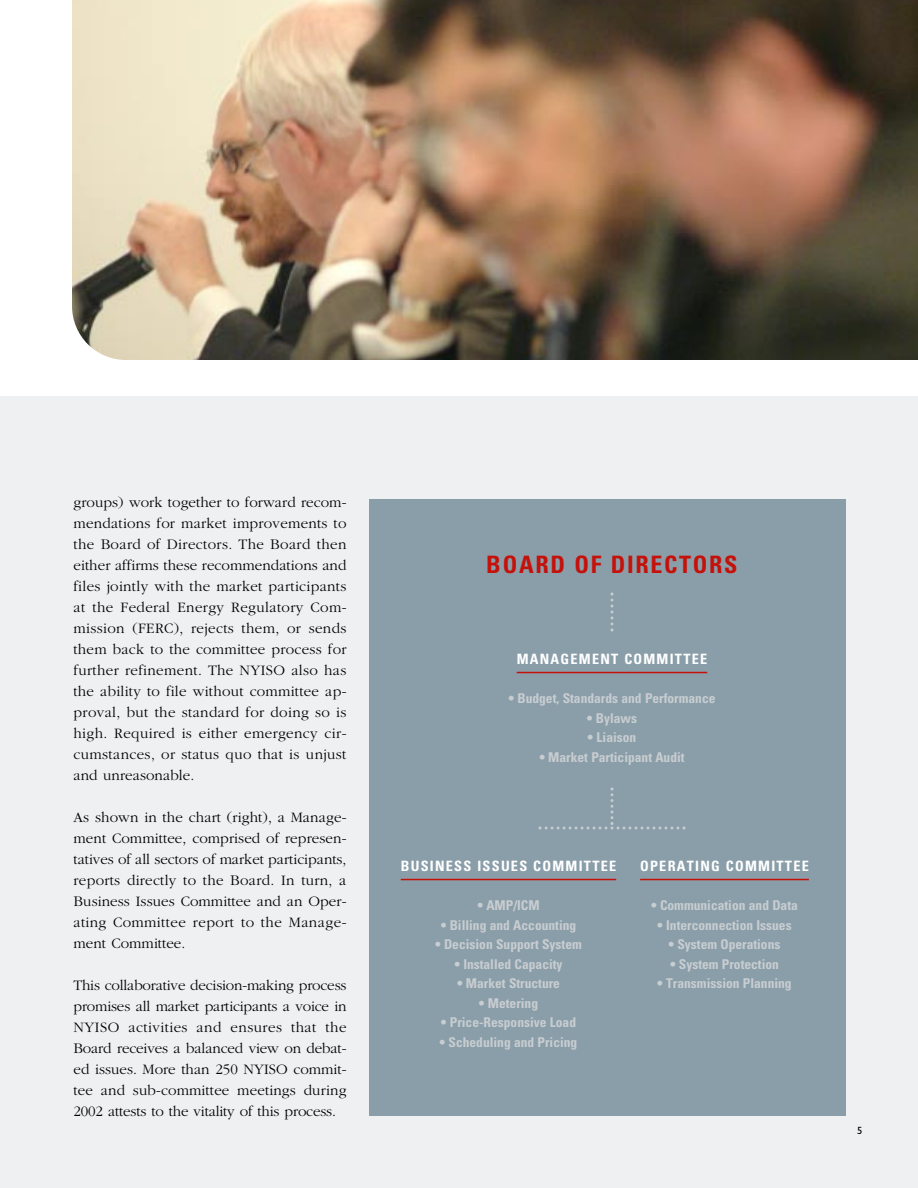
<style>
.page{position:relative;width:918px;height:1188px;background:#fff}
.page>*{position:absolute;margin:0;border:0;box-sizing:border-box;transform-origin:0 0}
.t1{font:700 condensed 24px "Univers";letter-spacing:.07em;color:#c4120b}
.t2{font:300 15px/21px "Garamond";letter-spacing:.01em;color:#000;text-align:justify}
.t3{font:700 condensed 14.25px "Univers";letter-spacing:.09em;color:#fff}
.t4{font:700 condensed 13.5px "Univers";color:#c8cdd0}
.t5{font:10.5px "Gill Sans";color:#000}
</style>
<div class="page">
<div style="left:0;top:396px;width:918px;height:792px;background:#eef0f1"></div>
<div style="left:369px;top:500px;width:477px;height:616px;background:#8a9eaa"></div>
<hr style="left:517px;top:672px;width:190px;height:1px;background:#c4120b">
<hr style="left:401px;top:879px;width:215px;height:1px;background:#c4120b">
<hr style="left:640px;top:879px;width:169px;height:1px;background:#c4120b">
<img style="left:72px;top:0;width:846px;height:360px">
<svg style="left:610px;top:592px;width:4px;height:40px"></svg>
<svg style="left:538px;top:788px;width:148px;height:42px"></svg>
<p class="t2" style="left:74px;top:493px;width:275px">groups) work together to forward recom&shy;mendations for market improvements to the Board of Directors. The Board then either affirms these recommendations and files jointly with the market participants at the Federal Energy Regulatory Com&shy;mission (FERC), rejects them, or sends them back to the committee process for further refinement. The NYISO also has the ability to file without committee ap&shy;proval, but the standard for doing so is high. Required is either emergency cir&shy;cumstances, or status quo that is unjust and unreasonable.</p>
<p class="t2" style="left:74px;top:808px;width:275px">As shown in the chart (right), a Manage&shy;ment Committee, comprised of represen&shy;tatives of all sectors of market participants, reports directly to the Board. In turn, a Business Issues Committee and an Oper&shy;ating Committee report to the Manage&shy;ment Committee.</p>
<p class="t2" style="left:74px;top:976px;width:275px">This collaborative decision-making process promises all market participants a voice in NYISO activities and ensures that the Board receives a balanced view on debat&shy;ed issues. More than 250 NYISO commit&shy;tee and sub-committee meetings during 2002 attests to the vitality of this process.</p>
<h1 class="t1" style="left:486px;top:556px;width:253px">BOARD OF DIRECTORS</h1>
<p class="t3" style="left:517px;top:654px;width:192px">MANAGEMENT COMMITTEE</p>
<p class="t4" style="left:508px;top:694px;width:209px">• Budget, Standards and Performance</p>
<p class="t4" style="left:587px;top:713px;width:52px">• Bylaws</p>
<p class="t4" style="left:588px;top:733px;width:50px">• Liaison</p>
<p class="t4" style="left:539px;top:752px;width:147px">• Market Participant Audit</p>
<p class="t3" style="left:401px;top:861px;width:217px">BUSINESS ISSUES COMMITTEE</p>
<p class="t4" style="left:477px;top:901px;width:64px">• AMP/ICM</p>
<p class="t4" style="left:441px;top:920px;width:137px">• Billing and Accounting</p>
<p class="t4" style="left:435px;top:940px;width:148px">• Decision Support System</p>
<p class="t4" style="left:454px;top:959px;width:110px">• Installed Capacity</p>
<p class="t4" style="left:457px;top:979px;width:104px">• Market Structure</p>
<p class="t4" style="left:479px;top:998px;width:61px">• Metering</p>
<p class="t4" style="left:441px;top:1018px;width:137px">• Price-Responsive Load</p>
<p class="t4" style="left:440px;top:1037px;width:139px">• Scheduling and Pricing</p>
<p class="t3" style="left:640px;top:861px;width:170px">OPERATING COMMITTEE</p>
<p class="t4" style="left:651px;top:901px;width:148px">• Communication and Data</p>
<p class="t4" style="left:657px;top:920px;width:136px">• Interconnection Issues</p>
<p class="t4" style="left:669px;top:940px;width:113px">• System Operations</p>
<p class="t4" style="left:670px;top:959px;width:110px">• System Protection</p>
<p class="t4" style="left:657px;top:979px;width:136px">• Transmission Planning</p>
<p class="t5" style="left:857px;top:1126px;width:7px">5</p>
</div>
